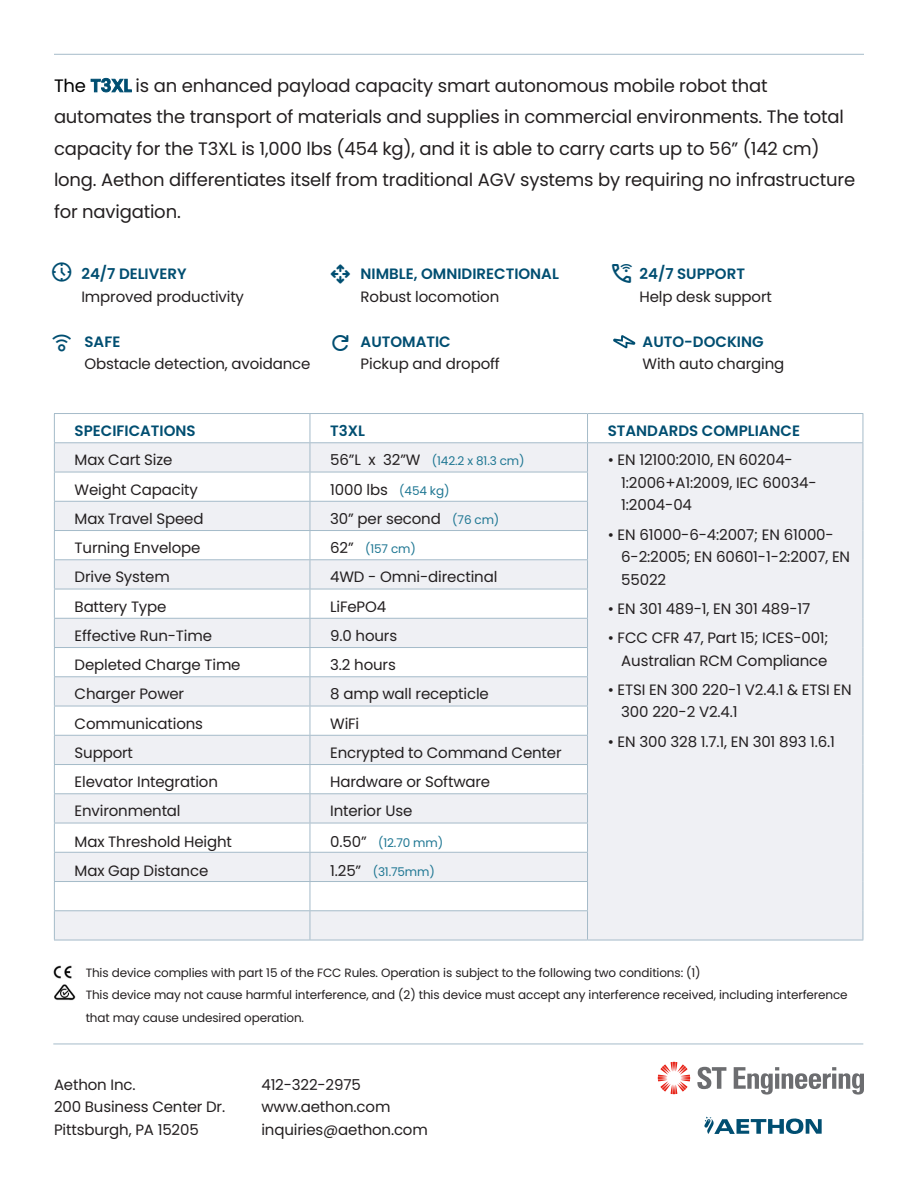
<style>
.page{position:relative;width:918px;height:1188px;background:#fff}
.page>*{position:absolute;margin:0;border:0;box-sizing:border-box;transform-origin:0 0}
.Paragraph_-_Large{font:18px/31.5px "Poppins";letter-spacing:-.01em;color:#231f20}
.Paragraph_-_Base{font:15px/22.5px "Poppins";letter-spacing:-.01em;color:#231f20}
.Lists_-_Bullets{font:15px/22.5px "Poppins";letter-spacing:-.01em;color:#231f20}
.Paragraph_-_Headline{font:600 15px "Poppins";color:#004e71}
.Paragraph_-_Base-2{font:12px/22.5px "Poppins";letter-spacing:-.01em;color:#231f20}
.Paragraph_-_Base-3{font:12px "Poppins";letter-spacing:-.01em;color:#1f7793}
.s1{color:#000}
.s2{font-weight:600;color:#004e71}
.s3{font-size:15px;color:#231f20}
.s4{font-size:12px;color:#1f7793}
</style>
<div class="page">
<svg style="left:697px;top:1067px;width:29px;height:22px"></svg>
<svg style="left:734px;top:1067px;width:130px;height:28px"></svg>
<svg style="left:658px;top:1062px;width:32px;height:32px"></svg>
<svg style="left:704px;top:1117px;width:118px;height:17px"></svg>
<hr style="left:54px;top:54px;width:810px;height:1px;background:#a5bbc9">
<hr style="left:53px;top:1044px;width:810px;height:1px;background:#a5bbc9">
<img style="left:53px;top:965px;width:22px;height:36px">
<svg style="left:55px;top:443px;width:808px;height:497px;fill:#eff0f4"></svg>
<hr style="left:54px;top:472px;width:256px;height:1px;background:#a5bbc9">
<hr style="left:310px;top:472px;width:278px;height:1px;background:#a5bbc9">
<hr style="left:54px;top:501px;width:256px;height:1px;background:#a5bbc9">
<hr style="left:310px;top:501px;width:278px;height:1px;background:#a5bbc9">
<hr style="left:54px;top:530px;width:256px;height:1px;background:#a5bbc9">
<hr style="left:310px;top:530px;width:278px;height:1px;background:#a5bbc9">
<hr style="left:54px;top:559px;width:256px;height:1px;background:#a5bbc9">
<hr style="left:310px;top:559px;width:278px;height:1px;background:#a5bbc9">
<hr style="left:54px;top:589px;width:256px;height:1px;background:#a5bbc9">
<hr style="left:310px;top:589px;width:278px;height:1px;background:#a5bbc9">
<hr style="left:54px;top:618px;width:256px;height:1px;background:#a5bbc9">
<hr style="left:310px;top:618px;width:278px;height:1px;background:#a5bbc9">
<hr style="left:54px;top:647px;width:256px;height:1px;background:#a5bbc9">
<hr style="left:310px;top:647px;width:278px;height:1px;background:#a5bbc9">
<hr style="left:54px;top:676px;width:256px;height:1px;background:#a5bbc9">
<hr style="left:310px;top:676px;width:278px;height:1px;background:#a5bbc9">
<hr style="left:54px;top:706px;width:256px;height:1px;background:#a5bbc9">
<hr style="left:310px;top:706px;width:278px;height:1px;background:#a5bbc9">
<hr style="left:54px;top:735px;width:256px;height:1px;background:#a5bbc9">
<hr style="left:310px;top:735px;width:278px;height:1px;background:#a5bbc9">
<hr style="left:54px;top:764px;width:256px;height:1px;background:#a5bbc9">
<hr style="left:310px;top:764px;width:278px;height:1px;background:#a5bbc9">
<hr style="left:54px;top:793px;width:256px;height:1px;background:#a5bbc9">
<hr style="left:310px;top:793px;width:278px;height:1px;background:#a5bbc9">
<hr style="left:54px;top:823px;width:256px;height:1px;background:#a5bbc9">
<hr style="left:310px;top:823px;width:278px;height:1px;background:#a5bbc9">
<hr style="left:54px;top:852px;width:256px;height:1px;background:#a5bbc9">
<hr style="left:310px;top:852px;width:278px;height:1px;background:#a5bbc9">
<hr style="left:54px;top:881px;width:256px;height:1px;background:#a5bbc9">
<hr style="left:310px;top:881px;width:278px;height:1px;background:#a5bbc9">
<svg style="left:310px;top:414px;width:1px;height:526px"></svg>
<hr style="left:54px;top:910px;width:256px;height:1px;background:#a5bbc9">
<hr style="left:310px;top:910px;width:278px;height:1px;background:#a5bbc9">
<hr style="left:54px;top:940px;width:256px;height:1px;background:#a5bbc9">
<hr style="left:310px;top:940px;width:278px;height:1px;background:#a5bbc9">
<hr style="left:54px;top:413px;width:256px;height:1px;background:#a5bbc9">
<svg style="left:54px;top:414px;width:1px;height:526px"></svg>
<hr style="left:310px;top:413px;width:278px;height:1px;background:#a5bbc9">
<hr style="left:588px;top:413px;width:275px;height:1px;background:#a5bbc9">
<hr style="left:54px;top:442px;width:256px;height:1px;background:#a5bbc9">
<hr style="left:310px;top:442px;width:278px;height:1px;background:#a5bbc9">
<hr style="left:588px;top:442px;width:275px;height:1px;background:#a5bbc9">
<svg style="left:863px;top:414px;width:1px;height:87px"></svg>
<hr style="left:863px;top:501px;width:1px;height:30px;background:#a5bbc9">
<svg style="left:863px;top:531px;width:1px;height:87px"></svg>
<hr style="left:863px;top:618px;width:1px;height:30px;background:#a5bbc9">
<svg style="left:863px;top:648px;width:1px;height:87px"></svg>
<hr style="left:863px;top:735px;width:1px;height:30px;background:#a5bbc9">
<svg style="left:863px;top:765px;width:1px;height:87px"></svg>
<hr style="left:863px;top:852px;width:1px;height:30px;background:#a5bbc9">
<svg style="left:587px;top:414px;width:1px;height:526px"></svg>
<svg style="left:863px;top:882px;width:1px;height:58px"></svg>
<hr style="left:588px;top:940px;width:275px;height:1px;background:#a5bbc9">
<p class="Paragraph_-_Large" style="left:54px;top:70px;width:803px"><span class="s1">The</span> <span class="s2">T3XL</span> is an enhanced payload capacity smart autonomous mobile robot that automates the transport of materials and supplies in commercial environments. The total capacity for the T3XL is 1,000 lbs (454 kg), and it is able to carry carts up to 56” (142 cm) long. Aethon differentiates itself from traditional AGV systems by requiring no infrastructure for navigation.</p>
<p class="Paragraph_-_Headline" style="left:81px;top:265px;width:107px">24/7 DELIVERY</p>
<p class="Paragraph_-_Base" style="left:81px;top:285px;width:164px">Improved productivity</p>
<p class="Paragraph_-_Headline" style="left:85px;top:333px;width:37px">SAFE</p>
<p class="Paragraph_-_Base" style="left:85px;top:353px;width:228px">Obstacle detection, avoidance</p>
<p class="Paragraph_-_Headline" style="left:361px;top:265px;width:200px">NIMBLE, OMNIDIRECTIONAL</p>
<p class="Paragraph_-_Base" style="left:361px;top:285px;width:140px">Robust locomotion</p>
<p class="Paragraph_-_Headline" style="left:361px;top:333px;width:92px">AUTOMATIC</p>
<p class="Paragraph_-_Base" style="left:361px;top:353px;width:141px">Pickup and dropoff</p>
<p class="Paragraph_-_Headline" style="left:640px;top:265px;width:107px">24/7 SUPPORT</p>
<p class="Paragraph_-_Base" style="left:640px;top:285px;width:134px">Help desk support</p>
<p class="Paragraph_-_Headline" style="left:643px;top:333px;width:123px">AUTO-DOCKING</p>
<p class="Paragraph_-_Base" style="left:643px;top:353px;width:143px">With auto charging</p>
<p class="Paragraph_-_Headline" style="left:75px;top:422px;width:123px">SPECIFICATIONS</p>
<p class="Paragraph_-_Headline" style="left:330px;top:422px;width:36px">T3XL</p>
<p class="Paragraph_-_Headline" style="left:608px;top:422px;width:194px">STANDARDS COMPLIANCE</p>
<p class="Paragraph_-_Base" style="left:75px;top:449px;width:99px">Max Cart Size</p>
<p class="Paragraph_-_Base-3" style="left:330px;top:454px;width:196px"><span class="s3">56”L x 32”W</span> (142.2 x 81.3 cm)</p>
<p class="Lists_-_Bullets" style="left:621px;top:449px;width:197px;text-indent:-14px">• EN 12100:2010, EN 60204-<br>1:2006+A1:2009, IEC 60034-<br>1:2004-04</p>
<p class="Lists_-_Bullets" style="left:621px;top:523px;width:230px;text-indent:-14px">• EN 61000-6-4:2007; EN 61000-<br>6-2:2005; EN 60601-1-2:2007, EN<br>55022</p>
<p class="Lists_-_Bullets" style="left:608px;top:597px;width:204px">• EN 301 489-1, EN 301 489-17</p>
<p class="Lists_-_Bullets" style="left:608px;top:627px;width:222px;text-align:right">• FCC CFR 47, Part 15; ICES-001;<br>Australian RCM Compliance</p>
<p class="Lists_-_Bullets" style="left:621px;top:678px;width:232px;text-indent:-14px">• ETSI EN 300 220-1 V2.4.1 &amp; ETSI EN<br>300 220-2 V2.4.1</p>
<p class="Lists_-_Bullets" style="left:608px;top:730px;width:229px">• EN 300 328 1.7.1, EN 301 893 1.6.1</p>
<p class="Paragraph_-_Base" style="left:75px;top:478px;width:125px">Weight Capacity</p>
<p class="Paragraph_-_Base" style="left:330px;top:478px;width:121px">1000 lbs <span class="s4">(454 kg)</span></p>
<p class="Paragraph_-_Base" style="left:75px;top:507px;width:130px">Max Travel Speed</p>
<p class="Paragraph_-_Base" style="left:330px;top:507px;width:171px">30” per second <span class="s4">(76 cm)</span></p>
<p class="Paragraph_-_Base" style="left:75px;top:537px;width:127px">Turning Envelope</p>
<p class="Paragraph_-_Base-3" style="left:330px;top:542px;width:87px"><span class="s3">62”</span> (157 cm)</p>
<p class="Paragraph_-_Base" style="left:75px;top:566px;width:97px">Drive System</p>
<p class="Paragraph_-_Base" style="left:330px;top:566px;width:169px">4WD - Omni-directinal</p>
<p class="Paragraph_-_Base" style="left:75px;top:595px;width:93px">Battery Type</p>
<p class="Paragraph_-_Base" style="left:330px;top:595px;width:58px">LiFePO4</p>
<p class="Paragraph_-_Base" style="left:75px;top:624px;width:139px">Effective Run-Time</p>
<p class="Paragraph_-_Base" style="left:330px;top:624px;width:69px">9.0 hours</p>
<p class="Paragraph_-_Base" style="left:75px;top:654px;width:168px">Depleted Charge Time</p>
<p class="Paragraph_-_Base" style="left:330px;top:654px;width:67px">3.2 hours</p>
<p class="Paragraph_-_Base" style="left:75px;top:683px;width:111px">Charger Power</p>
<p class="Paragraph_-_Base" style="left:330px;top:683px;width:160px">8 amp wall recepticle</p>
<p class="Paragraph_-_Base" style="left:75px;top:712px;width:130px">Communications</p>
<p class="Paragraph_-_Base" style="left:330px;top:712px;width:31px">WiFi</p>
<p class="Paragraph_-_Base" style="left:75px;top:741px;width:60px">Support</p>
<p class="Paragraph_-_Base" style="left:330px;top:741px;width:233px">Encrypted to Command Center</p>
<p class="Paragraph_-_Base" style="left:75px;top:771px;width:145px">Elevator Integration</p>
<p class="Paragraph_-_Base" style="left:330px;top:771px;width:162px">Hardware or Software</p>
<p class="Paragraph_-_Base" style="left:75px;top:800px;width:108px">Environmental</p>
<p class="Paragraph_-_Base" style="left:330px;top:800px;width:84px">Interior Use</p>
<p class="Paragraph_-_Base" style="left:75px;top:831px;width:159px">Max Threshold Height</p>
<p class="Paragraph_-_Base-3" style="left:330px;top:836px;width:115px"><span class="s3">0.50”</span> (12.70 mm)</p>
<p class="Paragraph_-_Base" style="left:75px;top:860px;width:135px">Max Gap Distance</p>
<p class="Paragraph_-_Base-3" style="left:330px;top:865px;width:106px"><span class="s3">1.25”</span> (31.75mm)</p>
<p class="Paragraph_-_Base-2" style="left:86px;top:961px;width:764px">This device complies with part 15 of the FCC Rules. Operation is subject to the following two conditions: (1)<br>This device may not cause harmful interference, and (2) this device must accept any interference received, including interference that may cause undesired operation.</p>
<p class="Paragraph_-_Base" style="left:54px;top:1073px;width:173px">Aethon Inc.<br>200 Business Center Dr.<br>Pittsburgh, PA 15205</p>
<p class="Paragraph_-_Base" style="left:261px;top:1073px;width:168px">412-322-2975 www.aethon.com inquiries@aethon.com</p>
</div>
